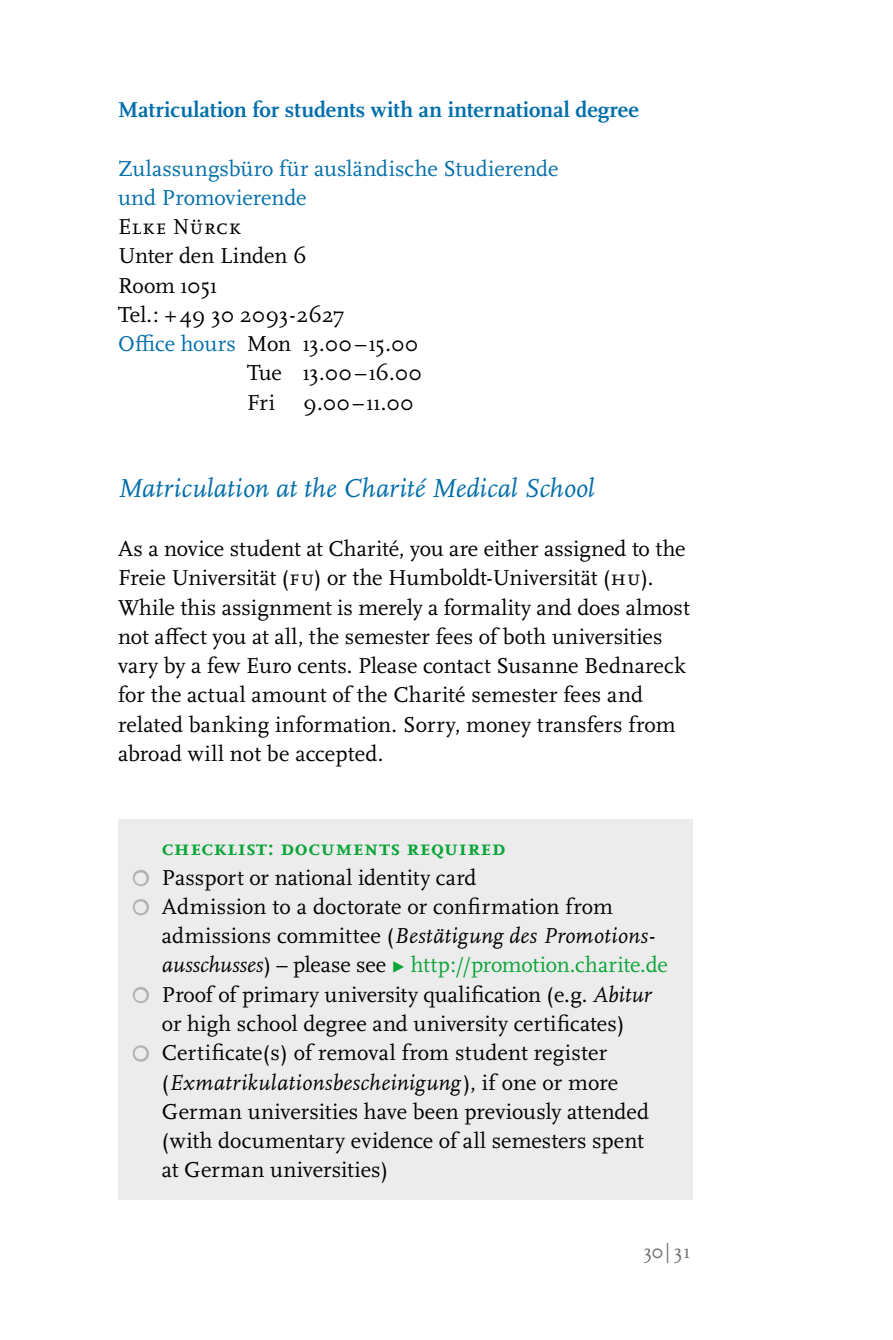
<style>
.page{position:relative;width:893px;height:1340px;background:#fff}
.page>*{position:absolute;margin:0;border:0;box-sizing:border-box;transform-origin:0 0}
.t1{font:italic 27px "Scala Pro";letter-spacing:.005em;color:#006eab}
.t2{font:22.5px/29.2px "Scala Pro";letter-spacing:.005em;color:#000}
.t3{font:22.5px/29.2px "Scala Pro";letter-spacing:.005em;color:#006eab}
.t4{font:700 22.5px "Scala Pro";color:#006eab}
.t5{font:700 22.5px "Scala Pro";letter-spacing:.03em;color:#0aa537}
.t6{font:22.5px "Scala Pro";letter-spacing:.025em;color:#000}
.t7{font:20.25px "Scala Pro";color:#6f6f6e}
.s1{color:#006eab}
.s2{font-size:24.75px;color:#ececed}
.s3{font-style:italic}
.s4{color:#0aa537}
</style>
<div class="page">
<div style="left:118px;top:819px;width:574px;height:380px;background:#ececed"></div>
<div style="left:133px;top:869px;width:16px;height:17px;border:4px solid #b1b2b3;border-radius:50%"></div>
<div style="left:133px;top:899px;width:16px;height:16px;border:4px solid #b1b2b3;border-radius:50%"></div>
<div style="left:133px;top:986px;width:16px;height:17px;border:4px solid #b1b2b3;border-radius:50%"></div>
<div style="left:133px;top:1045px;width:16px;height:16px;border:4px solid #b1b2b3;border-radius:50%"></div>
<p class="t4" style="left:118px;top:96px;width:522px">Matriculation for students with an international degree</p>
<p class="t3" style="left:118px;top:153px;width:442px">Zulassungsbüro für ausländische Studierende und -Promovierende</p>
<p class="t6" style="left:118px;top:213px;width:123px">Elke Nürck</p>
<p class="t2" style="left:118px;top:241px;width:190px">Unter den Linden 6</p>
<p class="t2" style="left:118px;top:270px;width:100px">Room 1051</p>
<p class="t2" style="left:118px;top:300px;width:228px">Tel.: +49 30 2093-2627</p>
<p class="t2" style="left:118px;top:329px;width:302px"><span class="s1">Office hours</span> Mon 13.00–15.00</p>
<p class="t2" style="left:247px;top:358px;width:177px">Tue 13.00–16.00</p>
<p class="t2" style="left:247px;top:387px;width:168px">Fri 9.00–11.00</p>
<p class="t1" style="left:118px;top:472px;width:478px">Matriculation at the Charité Medical School</p>
<p class="t2" style="left:118px;top:534px;width:573px">As a novice student at Charité, you are either assigned to the Freie Universität (FU) or the Humboldt-Universität (H U).<br>While this assignment is merely a formality and does almost not affect you at all, the semester fees of both universities vary by a few Euro cents. Please contact Susanne Bednareck for the actual amount of the Charité semester fees and related banking information. Sorry, money transfers from abroad will not be accepted.</p>
<p class="t5" style="left:162px;top:834px;width:345px">Checklist: Documents required</p>
<p class="t2" style="left:133px;top:862px;width:345px"><span class="s2">○</span> Passport or national identity card</p>
<p class="t2" style="left:162px;top:891px;width:507px;text-indent:-29px"><span class="s2">○</span> Admission to a doctorate or confirmation from admissions committee (<span class="s3">Bestätigung des Promotions&shy;ausschusses</span>) – please see <span class="s4">▶ http://promotion.charite.de</span></p>
<p class="t2" style="left:133px;top:979px;width:520px;text-align:center"><span class="s2">○</span> Proof of primary university qualification (e.g. <span class="s3">Abitur </span>or high school degree and university certificates)</p>
<p class="t2" style="left:162px;top:1038px;width:489px;text-indent:-29px"><span class="s2">○</span> Certificate(s) of removal from student register (<span class="s3">Exmatrikulationsbescheinigung</span> ), if one or more German universities have been previously attended (with documentary evidence of all semesters spent at German universities)</p>
<p class="t7" style="left:642px;top:1239px;width:51px">30|31</p>
</div>
